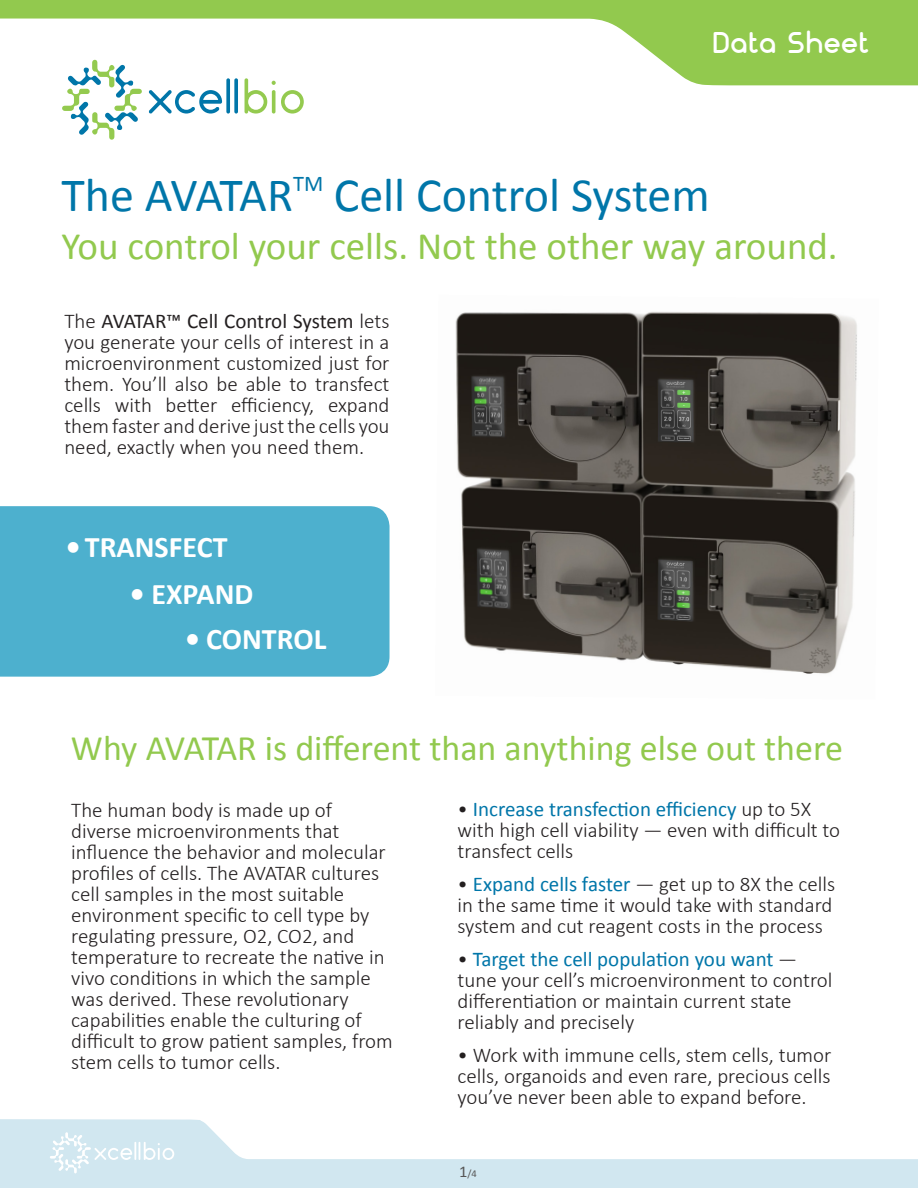
<style>
.page{position:relative;width:918px;height:1188px;background:#fff}
.page>*{position:absolute;margin:0;border:0;box-sizing:border-box;transform-origin:0 0}
.Doc_Title{font:48px "Calibri";color:#0076a9}
.Doc_Title-2{font:39px "Calibri";color:#92c94e}
.Figure_Caption{font:36px "Calibri";color:#92c94e}
.Sidebar_bullets{font:700 30px "Calibri";color:#fff}
.Doc_Title-3{font:700 30px "Nokio";letter-spacing:-.02em;color:#fff}
.Body_Text_10pt{font:300 21px/21px "Calibri";color:#231f20}
.Figure_Caption-2{font:300 21px/21px "Calibri";color:#231f20}
.Figure_Caption-3{font:10.5px "Calibri";color:#575656}
.s1{font-weight:400}
.s2{font-weight:400;color:#0076a9}
.s3{font-size:16.5px}
</style>
<div class="page">
<div style="left:0;top:0;width:918px;height:13px;background:#92c94e"></div>
<svg style="left:0;top:13px;width:918px;height:73px"></svg>
<svg style="left:245px;top:78px;width:59px;height:36px"></svg>
<svg style="left:149px;top:90px;width:73px;height:24px"></svg>
<svg style="left:226px;top:78px;width:4px;height:36px"></svg>
<svg style="left:234px;top:78px;width:4px;height:36px"></svg>
<svg style="left:62px;top:60px;width:80px;height:80px"></svg>
<div style="left:0;top:506px;width:390px;height:171px;background:#4db0ce"></div>
<div style="left:0;top:1162px;width:918px;height:26px;background:#d1e7f0"></div>
<svg style="left:0;top:1119px;width:918px;height:55px"></svg>
<img style="left:455px;top:311px;width:402px;height:363px">
<p class="Doc_Title-3" style="left:712px;top:22px;width:159px">Data Sheet</p>
<p class="Doc_Title" style="left:62px;top:165px;width:650px">The AVATAR<sup>TM</sup> Cell Control System</p>
<p class="Doc_Title-2" style="left:62px;top:221px;width:778px">You control your cells. Not the other way around.</p>
<p class="Body_Text_10pt" style="left:64px;top:309px;width:327px;text-align:justify">The <span class="s1">AVATAR™ Cell Control System</span> lets you generate your cells of interest in a microenvironment customized just for them. You’ll also be able to transfect cells with better efficiency, expand them faster and derive just the cells you need, exactly when you need them.</p>
<p class="Sidebar_bullets" style="left:66px;top:528px;width:163px">• TRANSFECT</p>
<p class="Sidebar_bullets" style="left:130px;top:575px;width:125px">• EXPAND</p>
<p class="Sidebar_bullets" style="left:185px;top:620px;width:143px">• CONTROL</p>
<p class="Figure_Caption" style="left:71px;top:725px;width:774px">Why AVATAR is different than anything else out there</p>
<p class="Figure_Caption-2" style="left:71px;top:799px;width:323px">The human body is made up of diverse microenvironments that influence the behavior and molecular profiles of cells. The AVATAR cultures cell samples in the most suitable environment specific to cell type by regulating pressure, O2, CO2, and temperature to recreate the native in vivo conditions in which the sample was derived. These revolutionary capabilities enable the culturing of difficult to grow patient samples, from stem cells to tumor cells.</p>
<p class="Body_Text_10pt" style="left:458px;top:797px;width:384px">• <span class="s2">Increase transfection efficiency</span> up to 5X with high cell viability — even with difficult to transfect cells</p>
<p class="Body_Text_10pt" style="left:458px;top:872px;width:379px">• <span class="s2">Expand cells faster</span> — get up to 8X the cells in the same time it would take with standard system and cut reagent costs in the process</p>
<p class="Body_Text_10pt" style="left:458px;top:947px;width:376px">• <span class="s2">Target the cell population you want</span> — tune your cell’s microenvironment to control differentiation or maintain current state reliably and precisely</p>
<p class="Body_Text_10pt" style="left:458px;top:1043px;width:375px;text-align:justify">• Work with immune cells, stem cells, tumor cells, organoids and even rare, precious cells you’ve never been able to expand before.</p>
<p class="Figure_Caption-3" style="left:459px;top:1167px;width:19px"><span class="s3">1</span>/4</p>
</div>
